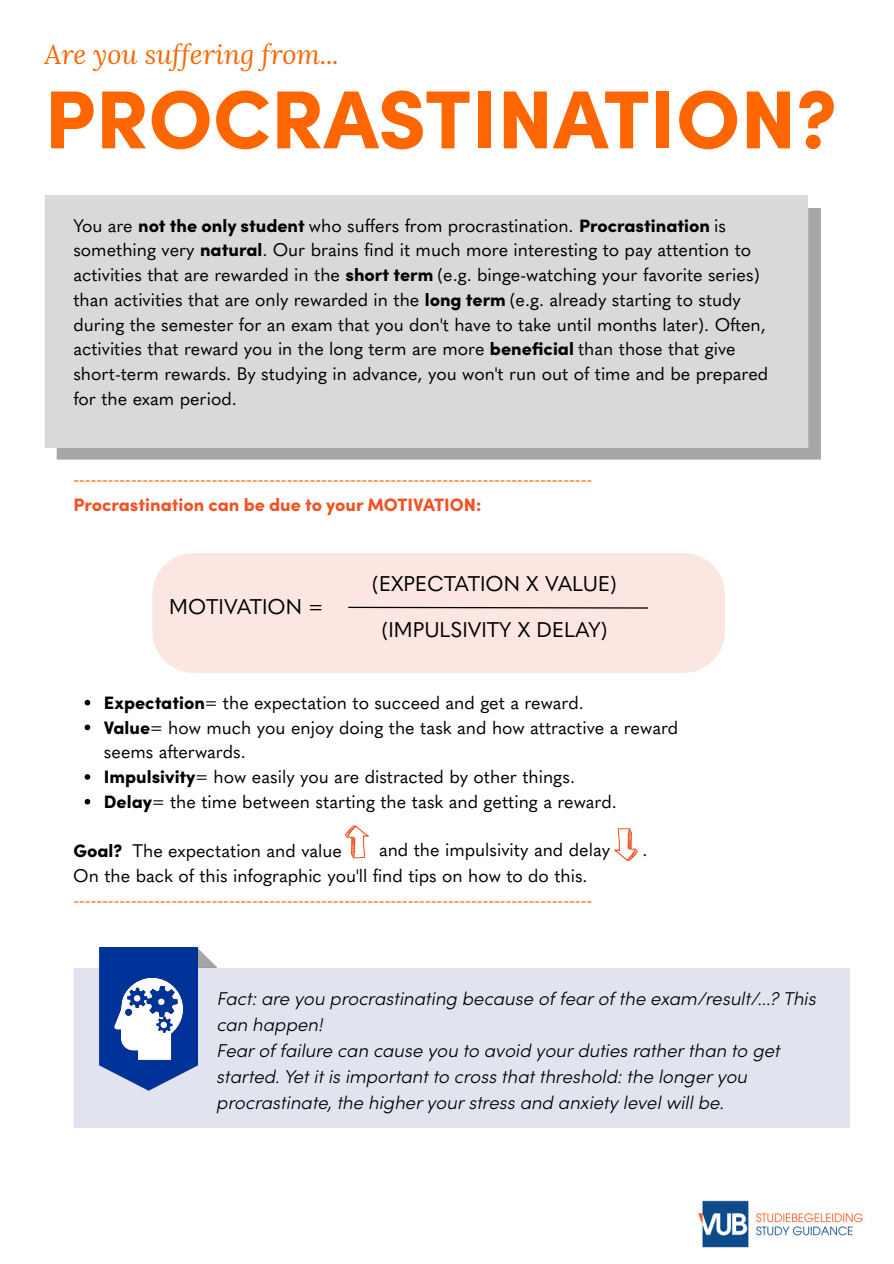
<style>
.page{position:relative;width:894px;height:1264px;background:#fff}
.page>*{position:absolute;margin:0;border:0;box-sizing:border-box;transform-origin:0 0}
.t1{font:900 82.5px "Sofia Pro";color:#f60}
.t2{font:italic 27px "Lora";color:#f60}
.t3{font:21px "Quasimoda";color:#000}
.t4{font:italic 300 18.6px/25.8px "Sofia Pro";color:#000}
.t5{font:18px/24.8px "Quasimoda";color:#000}
.t6{font:18px "Quasimoda";color:#f60}
.t7{font:900 18px "Sofia Pro";color:#f15326}
.s1{font-family:"Sofia Pro";font-weight:900}
</style>
<div class="page">
<img style="left:698px;top:1200px;width:165px;height:48px">
<img style="left:57px;top:208px;width:763px;height:252px">
<div style="left:44px;top:196px;width:763px;height:251px;background:#d9d9d9"></div>
<div style="left:73px;top:968px;width:775px;height:159px;background:#e1e4ef"></div>
<img style="left:197px;top:947px;width:19px;height:20px">
<img style="left:100px;top:947px;width:97px;height:143px">
<img style="left:114px;top:978px;width:68px;height:80px">
<svg style="left:347px;top:606px;width:302px;height:3px"></svg>
<svg style="left:85px;top:699px;width:5px;height:6px"></svg>
<svg style="left:85px;top:724px;width:5px;height:6px"></svg>
<svg style="left:85px;top:774px;width:5px;height:5px"></svg>
<svg style="left:85px;top:798px;width:5px;height:6px"></svg>
<svg style="left:345px;top:825px;width:24px;height:33px"></svg>
<svg style="left:614px;top:827px;width:23px;height:34px"></svg>
<h2 class="t2" style="left:44px;top:36px;width:296px">Are you suffering from...</h2>
<h1 class="t1" style="left:44px;top:54px;width:794px">PROCRASTINATION?</h1>
<p class="t5" style="left:73px;top:212px;width:696px">You are <span class="s1">not the only student</span> who suffers from procrastination. <span class="s1">Procrastination</span> is something very <span class="s1">natural</span>. Our brains find it much more interesting to pay attention to activities that are rewarded in the <span class="s1">short term</span> (e.g. binge-watching your favorite series) than activities that are only rewarded in the <span class="s1">long term</span> (e.g. already starting to study during the semester for an exam that you don't have to take until months later). Often, activities that reward you in the long term are more <span class="s1">beneficial</span> than those that give short-term rewards. By studying in advance, you won't run out of time and be prepared for the exam period.</p>
<p class="t6" style="left:73px;top:465px;width:520px">------------------------------------------------------------------------------------------</p>
<p class="t7" style="left:73px;top:490px;width:409px">Procrastination can be due to your MOTIVATION:</p>
<p class="t3" style="left:169px;top:590px;width:155px">MOTIVATION =</p>
<p class="t3" style="left:372px;top:567px;width:246px">(EXPECTATION X VALUE)</p>
<p class="t3" style="left:382px;top:614px;width:227px">(IMPULSIVITY X DELAY)</p>
<p class="t5" style="left:104px;top:688px;width:575px"><span class="s1">Expectation</span>= the expectation to succeed and get a reward.<br><span class="s1">Value</span>= how much you enjoy doing the task and how attractive a reward seems afterwards.<br><span class="s1">Impulsivity</span>= how easily you are distracted by other things.<br><span class="s1">Delay</span>= the time between starting the task and getting a reward.</p>
<p class="t5" style="left:73px;top:837px;width:270px"><span class="s1">Goal?</span> The expectation and value</p>
<p class="t5" style="left:379px;top:836px;width:232px">and the impulsivity and delay</p>
<p class="t5" style="left:642px;top:836px;width:7px">.</p>
<p class="t5" style="left:73px;top:862px;width:515px">On the back of this infographic you'll find tips on how to do this.</p>
<p class="t6" style="left:73px;top:886px;width:520px">------------------------------------------------------------------------------------------</p>
<p class="t4" style="left:216px;top:984px;width:600px">Fact: are you procrastinating because of fear of the exam/result/...? This can happen!<br>Fear of failure can cause you to avoid your duties rather than to get started. Yet it is important to cross that threshold: the longer you procrastinate, the higher your stress and anxiety level will be.</p>
</div>
